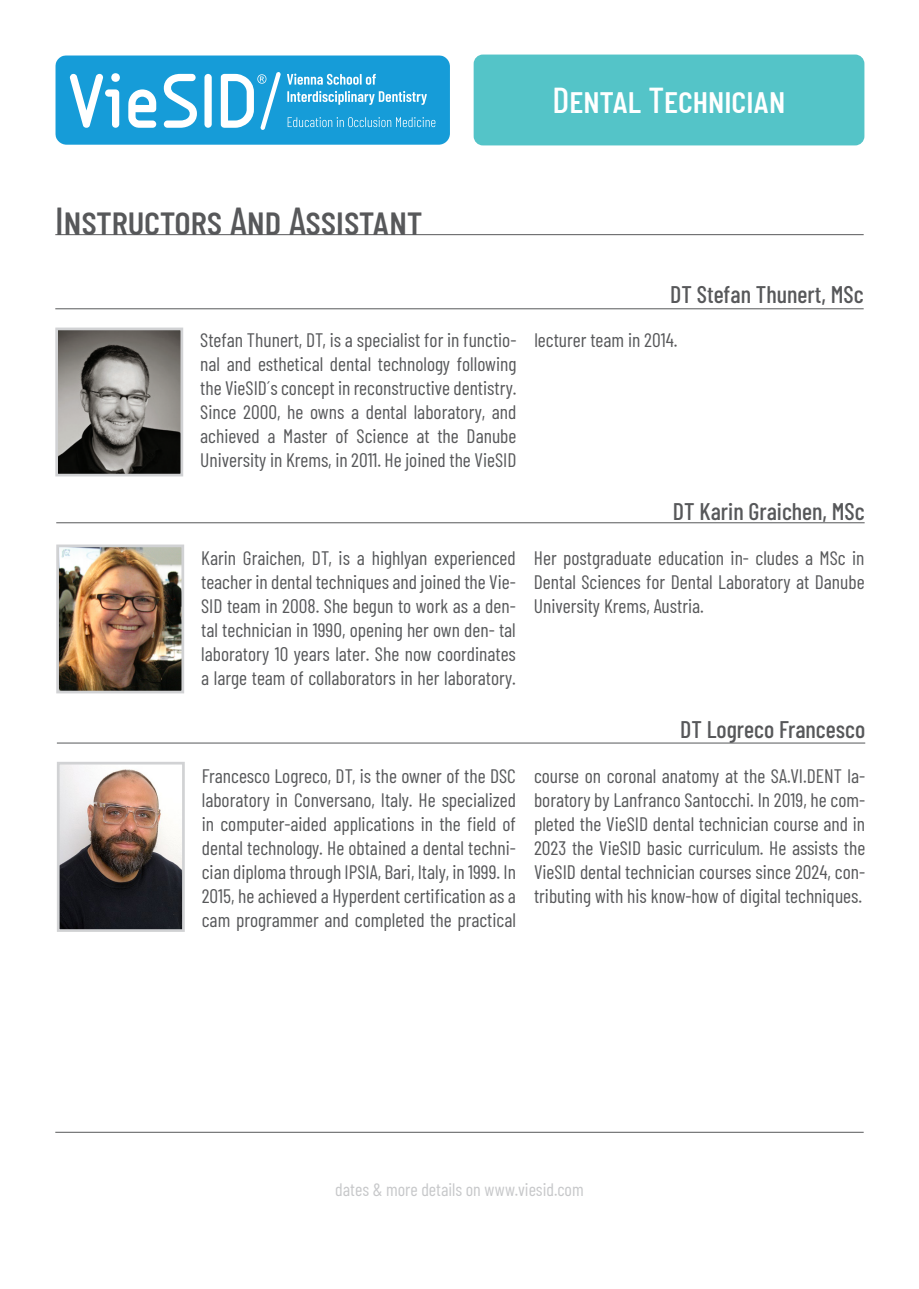
<style>
.page{position:relative;width:919px;height:1289px;background:#fff}
.page>*{position:absolute;margin:0;border:0;box-sizing:border-box;transform-origin:0 0}
.t1{font:500 39px "Barlow Condensed";color:#57585a}
.t2{font:500 36px "Barlow Condensed";color:#fff}
.t3{font:500 24px "Barlow Condensed";color:#57585a}
.t4{font:19.5px/24px "Barlow Condensed";color:#57585a;text-align:justify}
.t5{font:18px "Barlow Condensed";color:#c7c8ca}
</style>
<div class="page">
<svg style="left:55px;top:55px;width:395px;height:90px;background:#3dacde"></svg>
<div style="left:474px;top:55px;width:389px;height:90px;background:#54c4c8;border-radius:9px"></div>
<div style="left:473px;top:55px;width:391px;height:90px;border:2px solid #54c4c8;border-radius:9px"></div>
<hr style="left:55px;top:234px;width:808px;height:1px;background:#57585a">
<hr style="left:55px;top:1131px;width:808px;height:1px;background:#57585a">
<hr style="left:55px;top:308px;width:808px;height:1px;background:#57585a">
<img style="left:59px;top:331px;width:120px;height:141px">
<div style="left:55px;top:327px;width:128px;height:149px;border:3px solid #d1d2d4"></div>
<hr style="left:56px;top:522px;width:808px;height:1px;background:#57585a">
<img style="left:60px;top:548px;width:120px;height:141px">
<div style="left:56px;top:544px;width:128px;height:149px;border:3px solid #d1d2d4"></div>
<hr style="left:57px;top:742px;width:808px;height:1px;background:#57585a">
<img style="left:61px;top:765px;width:120px;height:162px">
<div style="left:57px;top:761px;width:128px;height:170px;border:3px solid #d1d2d4"></div>
<p class="t1" style="left:55px;top:193px;width:368px">Instructors And Assistant</p>
<h2 class="t2" style="left:552px;top:74px;width:234px">Dental Technician</h2>
<p class="t3" style="left:670px;top:277px;width:195px">DT Stefan Thunert, MSc</p>
<p class="t4" style="left:200px;top:326px;width:318px">Stefan Thunert, DT, is a specialist for in functio&shy;nal and esthetical dental technology following the VieSID´s concept in reconstructive dentistry.<br>Since 2000, he owns a dental laboratory, and achieved a Master of Science at the Danube University in Krems, in 2011. He joined the VieSID</p>
<p class="t4" style="left:534px;top:326px;width:145px">lecturer team in 2014.</p>
<p class="t3" style="left:673px;top:494px;width:193px">DT Karin Graichen, MSc</p>
<p class="t4" style="left:201px;top:544px;width:316px">Karin Graichen, DT, is a highlyan experienced teacher in dental techniques and joined the Vie-SID team in 2008. She begun to work as a den&shy;tal technician in 1990, opening her own den- tal laboratory 10 years later. She now coordinates a large team of collaborators in her laboratory.</p>
<p class="t4" style="left:534px;top:544px;width:332px">Her postgraduate education in- cludes a MSc in Dental Sciences for Dental Laboratory at Danube University Krems, Austria.</p>
<p class="t3" style="left:680px;top:712px;width:186px">DT Logreco Francesco</p>
<p class="t4" style="left:202px;top:762px;width:316px">Francesco Logreco, DT, is the owner of the DSC laboratory in Conversano, Italy. He specialized in computer-aided applications in the field of dental technology. He obtained a dental techni&shy;cian diploma through IPSIA, Bari, Italy, in 1999. In 2015, he achieved a Hyperdent certification as a cam programmer and completed the practical</p>
<p class="t4" style="left:534px;top:762px;width:333px">course on coronal anatomy at the SA.VI.DENT la&shy;boratory by Lanfranco Santocchi. In 2019, he com&shy;pleted the VieSID dental technician course and in 2023 the VieSID basic curriculum. He assists the VieSID dental technician courses since 2024, con&shy;tributing with his know-how of digital techniques.</p>
<p class="t5" style="left:335px;top:1176px;width:250px">dates &amp; more details on www.viesid.com</p>
</div>
